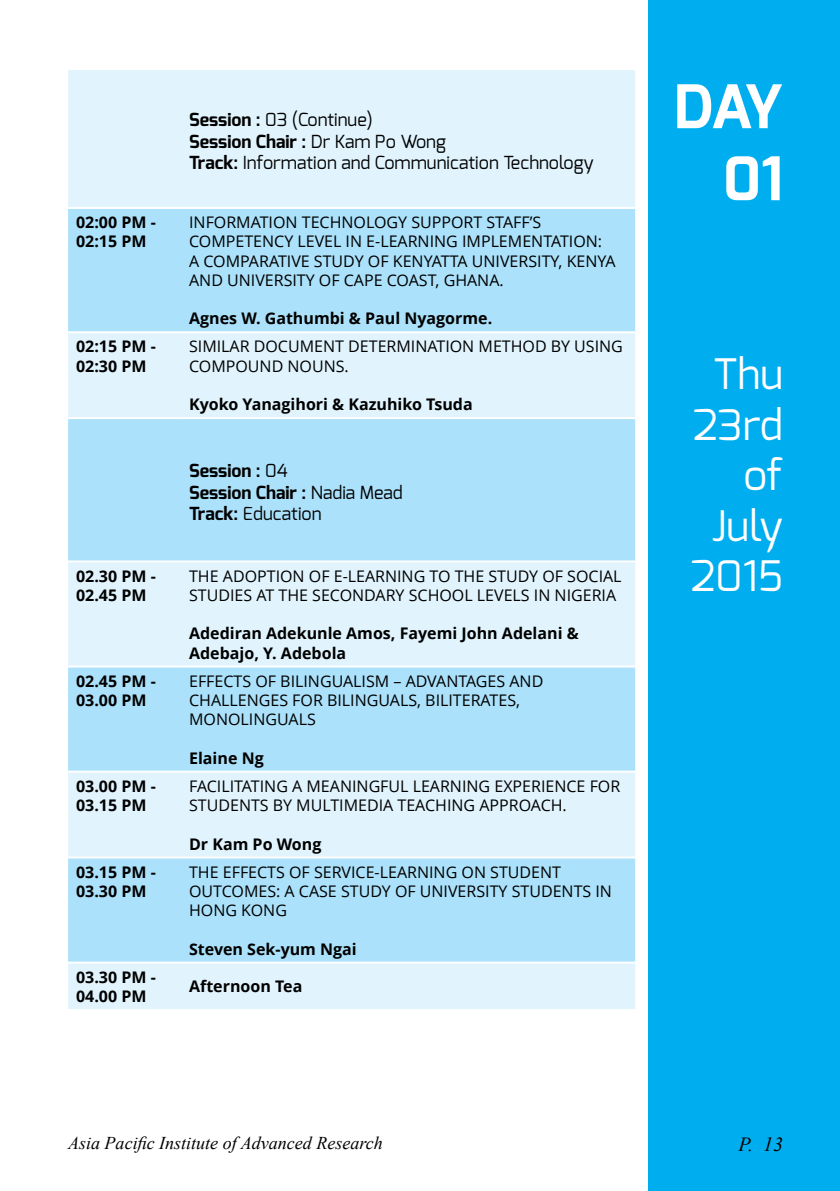
<style>
.page{position:relative;width:840px;height:1191px;background:#fff}
.page>*{position:absolute;margin:0;border:0;box-sizing:border-box;transform-origin:0 0}
.t1{font:700 60px/72px "Exo";color:#fff;text-align:right}
.t2{font:42px/50.4px "Exo";color:#fff;text-align:right}
.t3{font:italic 20px "Times New Roman";color:#000}
.t4{font:18px/21.6px "Exo";color:#000}
.t5{font:700 18px/21.6px "Exo";color:#000}
.t6{font:italic 18px "Times New Roman";color:#000}
.t7{font:16px/19.2px "Open Sans";color:#000}
.t8{font:700 16px/19.2px "Open Sans";color:#000}
.s1{font-weight:700}
.s2{font-weight:400}
</style>
<div class="page">
<div style="left:647px;top:0;width:192px;height:1191px;background:#00aeef"></div>
<div style="left:68px;top:70px;width:566px;height:939px;background:#e1f4fd"></div>
<svg style="left:68px;top:209px;width:566px;height:752px;background:#bee8fb"></svg>
<hr style="left:68px;top:207px;width:113px;height:2px;background:#fff">
<hr style="left:181px;top:207px;width:453px;height:2px;background:#fff">
<hr style="left:68px;top:331px;width:113px;height:2px;background:#fff">
<hr style="left:181px;top:331px;width:453px;height:2px;background:#fff">
<hr style="left:68px;top:417px;width:113px;height:2px;background:#fff">
<hr style="left:181px;top:417px;width:453px;height:2px;background:#fff">
<hr style="left:68px;top:560px;width:113px;height:2px;background:#fff">
<hr style="left:181px;top:560px;width:453px;height:2px;background:#fff">
<hr style="left:68px;top:665px;width:113px;height:2px;background:#fff">
<hr style="left:181px;top:665px;width:453px;height:2px;background:#fff">
<hr style="left:68px;top:770px;width:113px;height:2px;background:#fff">
<hr style="left:181px;top:770px;width:453px;height:2px;background:#fff">
<hr style="left:68px;top:856px;width:113px;height:2px;background:#fff">
<hr style="left:181px;top:856px;width:453px;height:2px;background:#fff">
<hr style="left:68px;top:961px;width:113px;height:2px;background:#fff">
<hr style="left:181px;top:961px;width:453px;height:2px;background:#fff">
<p class="t4" style="left:189px;top:109px;width:406px"><span class="s1">Session :</span> 03 (Continue)<br><span class="s1">Session Chair :</span> Dr Kam Po Wong<br><span class="s1">Track:</span> Information and Communication Technology</p>
<p class="t8" style="left:76px;top:212px;width:81px">02:00 PM -<br>02:15 PM</p>
<p class="t7" style="left:189px;top:212px;width:428px">INFORMATION TECHNOLOGY SUPPORT STAFF’S COMPETENCY LEVEL IN E-LEARNING IMPLEMENTATION:<br>A COMPARATIVE STUDY OF KENYATTA UNIVERSITY, KENYA AND UNIVERSITY OF CAPE COAST, GHANA.</p>
<p class="t8" style="left:189px;top:308px;width:304px">Agnes W. Gathumbi &amp; Paul Nyagorme.</p>
<p class="t8" style="left:76px;top:337px;width:81px">02:15 PM -<br>02:30 PM</p>
<p class="t7" style="left:189px;top:337px;width:435px">SIMILAR DOCUMENT DETERMINATION METHOD BY USING<br>COMPOUND NOUNS.</p>
<p class="t8" style="left:189px;top:394px;width:285px">Kyoko Yanagihori &amp; Kazuhiko Tsuda</p>
<p class="t5" style="left:189px;top:460px;width:215px">Session : <span class="s2">04<br></span>Session Chair : <span class="s2">Nadia Mead<br></span>Track: <span class="s2">Education</span></p>
<p class="t8" style="left:76px;top:566px;width:81px">02.30 PM -<br>02.45 PM</p>
<p class="t7" style="left:189px;top:566px;width:434px">THE ADOPTION OF E-LEARNING TO THE STUDY OF SOCIAL<br>STUDIES AT THE SECONDARY SCHOOL LEVELS IN NIGERIA</p>
<p class="t8" style="left:189px;top:623px;width:391px">Adediran Adekunle Amos, Fayemi John Adelani &amp;<br>Adebajo, Y. Adebola</p>
<p class="t8" style="left:76px;top:671px;width:81px">02.45 PM -<br>03.00 PM</p>
<p class="t7" style="left:189px;top:671px;width:355px">EFFECTS OF BILINGUALISM – ADVANTAGES AND<br>CHALLENGES FOR BILINGUALS, BILITERATES,<br>MONOLINGUALS</p>
<p class="t8" style="left:189px;top:748px;width:76px">Elaine Ng</p>
<p class="t8" style="left:76px;top:776px;width:81px">03.00 PM -<br>03.15 PM</p>
<p class="t7" style="left:189px;top:776px;width:432px">FACILITATING A MEANINGFUL LEARNING EXPERIENCE FOR<br>STUDENTS BY MULTIMEDIA TEACHING APPROACH.</p>
<p class="t8" style="left:189px;top:833px;width:134px">Dr Kam Po Wong</p>
<p class="t8" style="left:76px;top:862px;width:81px">03.15 PM -<br>03.30 PM</p>
<p class="t7" style="left:189px;top:862px;width:424px">THE EFFECTS OF SERVICE-LEARNING ON STUDENT<br>OUTCOMES: A CASE STUDY OF UNIVERSITY STUDENTS IN<br>HONG KONG</p>
<p class="t8" style="left:189px;top:938px;width:169px">Steven Sek-yum Ngai</p>
<p class="t8" style="left:76px;top:967px;width:81px">03.30 PM -<br>04.00 PM</p>
<p class="t8" style="left:189px;top:976px;width:115px">Afternoon Tea</p>
<h1 class="t1" style="left:673px;top:71px;width:111px">DAY<br>01</h1>
<h2 class="t2" style="left:690px;top:349px;width:94px">Thu<br>23rd of<br>July<br>2015</h2>
<p class="t6" style="left:68px;top:1131px;width:316px">Asia Pacific Institute of Advanced Research</p>
<p class="t3" style="left:738px;top:1130px;width:46px">P. 13</p>
</div>
